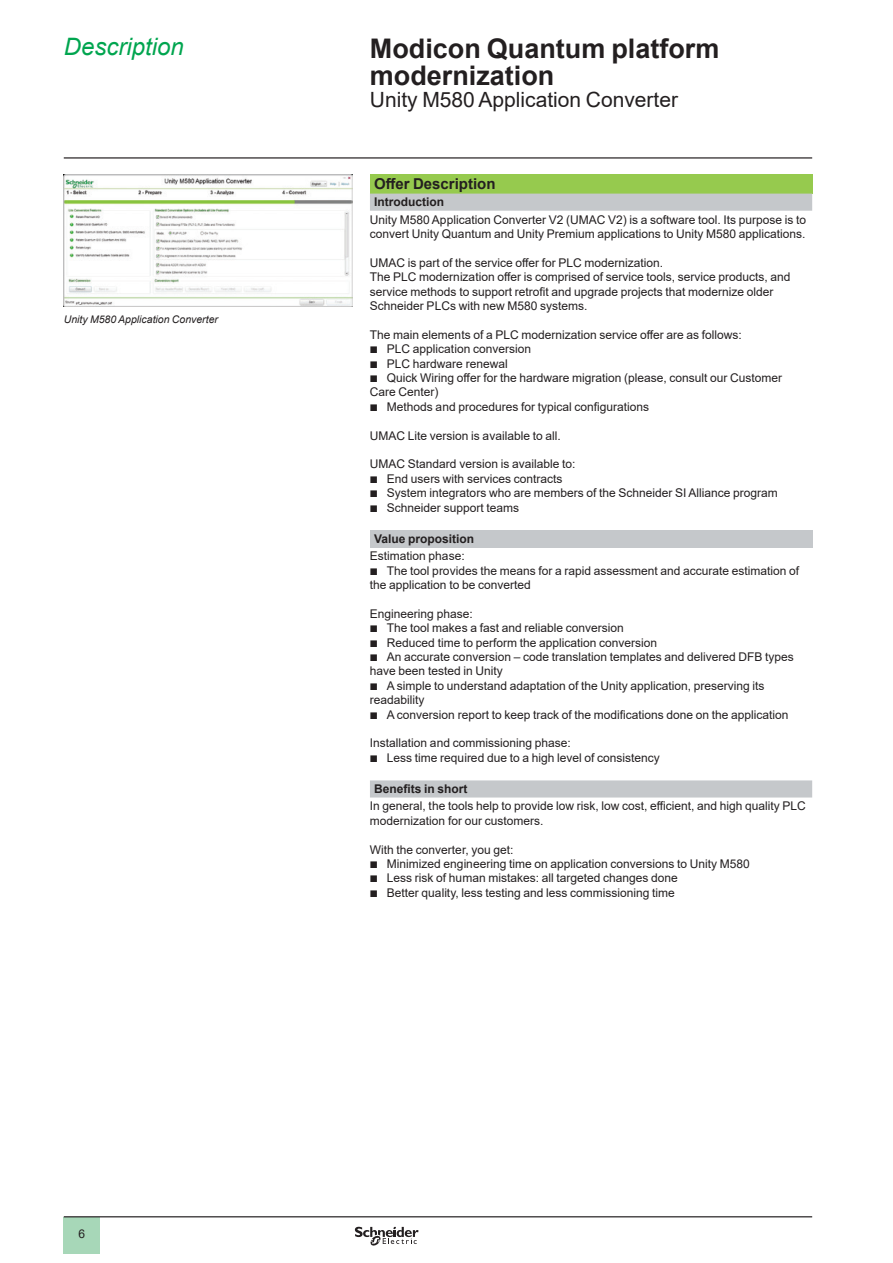
<style>
.page{position:relative;width:893px;height:1263px;background:#fff}
.page>*{position:absolute;margin:0;border:0;box-sizing:border-box;transform-origin:0 0}
._0_TitleLev1{font:700 27px/27px "Arial";color:#231f20}
._0_TopicFwd{font:italic 24px "Arial";color:#00a54f}
._0_TitleLev2Fwd{font:21px "Arial";color:#231f20}
._1_Section_3__10{font:700 15px "Arial";color:#231f20}
._1_Text__8{font:12px/14.4px "Arial";color:#231f20}
._1_Section_4__8{font:700 12px "Arial";color:#231f20}
._1_Legend___Nota__7{font:italic 10.5px "Arial";color:#231f20}
.s1{font-family:"Graph Schneider"}
</style>
<div class="page">
<hr style="left:64px;top:157px;width:748px;height:2px;background:#231f20">
<div style="left:64px;top:1217px;width:36px;height:37px;background:#a7d7b8"></div>
<hr style="left:64px;top:1216px;width:748px;height:1px;background:#231f20">
<svg style="left:355px;top:1226px;width:64px;height:20px"></svg>
<div style="left:370px;top:174px;width:442px;height:20px;background:#96ca4e"></div>
<svg style="left:370px;top:194px;width:442px;height:603px"></svg>
<div style="left:370px;top:530px;width:442px;height:17px;background:#c5c8cb"></div>
<img style="left:64px;top:174px;width:289px;height:133px">
<p class="_0_TopicFwd" style="left:64px;top:31px;width:122px">Description</p>
<p class="_1_Legend___Nota__7" style="left:64px;top:313px;width:156px">Unity M580 Application Converter</p>
<p class="_1_Text__8" style="left:79px;top:1226px;width:8px">6</p>
<p class="_0_TitleLev1" style="left:370px;top:35px;width:351px">Modicon Quantum platform modernization</p>
<p class="_0_TitleLev2Fwd" style="left:370px;top:85px;width:310px">Unity M580 Application Converter</p>
<p class="_1_Section_3__10" style="left:374px;top:173px;width:123px">Offer Description</p>
<p class="_1_Section_4__8" style="left:374px;top:194px;width:71px">Introduction</p>
<p class="_1_Text__8" style="left:370px;top:212px;width:438px">Unity M580 Application Converter V2 (UMAC V2) is a software tool. Its purpose is to convert Unity Quantum and Unity Premium applications to Unity M580 applications.</p>
<p class="_1_Text__8" style="left:370px;top:255px;width:295px">UMAC is part of the service offer for PLC modernization.</p>
<p class="_1_Text__8" style="left:370px;top:270px;width:422px">The PLC modernization offer is comprised of service tools, service products, and service methods to support retrofit and upgrade projects that modernize older<br>Schneider PLCs with new M580 systems.</p>
<p class="_1_Text__8" style="left:370px;top:327px;width:373px">The main elements of a PLC modernization service offer are as follows:</p>
<p class="_1_Text__8" style="left:370px;top:342px;width:163px"><span class="s1">b</span> PLC application conversion</p>
<p class="_1_Text__8" style="left:370px;top:356px;width:139px"><span class="s1">b</span> PLC hardware renewal</p>
<p class="_1_Text__8" style="left:370px;top:370px;width:414px"><span class="s1">b</span> Quick Wiring offer for the hardware migration (please, consult our Customer<br>Care Center)</p>
<p class="_1_Text__8" style="left:370px;top:399px;width:281px"><span class="s1">b</span> Methods and procedures for typical configurations</p>
<p class="_1_Text__8" style="left:370px;top:428px;width:192px">UMAC Lite version is available to all.</p>
<p class="_1_Text__8" style="left:370px;top:457px;width:207px">UMAC Standard version is available to:</p>
<p class="_1_Text__8" style="left:370px;top:471px;width:194px"><span class="s1">b</span> End users with services contracts</p>
<p class="_1_Text__8" style="left:370px;top:486px;width:409px"><span class="s1">b</span> System integrators who are members of the Schneider SI Alliance program</p>
<p class="_1_Text__8" style="left:370px;top:500px;width:151px"><span class="s1">b</span> Schneider support teams</p>
<p class="_1_Section_4__8" style="left:374px;top:530px;width:102px">Value proposition</p>
<p class="_1_Text__8" style="left:370px;top:549px;width:96px">Estimation phase:</p>
<p class="_1_Text__8" style="left:370px;top:563px;width:431px"><span class="s1">b</span> The tool provides the means for a rapid assessment and accurate estimation of the application to be converted</p>
<p class="_1_Text__8" style="left:370px;top:606px;width:104px">Engineering phase:</p>
<p class="_1_Text__8" style="left:370px;top:621px;width:255px"><span class="s1">b</span> The tool makes a fast and reliable conversion</p>
<p class="_1_Text__8" style="left:370px;top:635px;width:289px"><span class="s1">b</span> Reduced time to perform the application conversion</p>
<p class="_1_Text__8" style="left:370px;top:649px;width:425px"><span class="s1">b</span> An accurate conversion – code translation templates and delivered DFB types have been tested in Unity</p>
<p class="_1_Text__8" style="left:370px;top:678px;width:396px"><span class="s1">b</span> A simple to understand adaptation of the Unity application, preserving its readability</p>
<p class="_1_Text__8" style="left:370px;top:707px;width:420px"><span class="s1">b</span> A conversion report to keep track of the modifications done on the application</p>
<p class="_1_Text__8" style="left:370px;top:736px;width:202px">Installation and commissioning phase:</p>
<p class="_1_Text__8" style="left:370px;top:750px;width:291px"><span class="s1">b</span> Less time required due to a high level of consistency</p>
<p class="_1_Section_4__8" style="left:374px;top:781px;width:95px">Benefits in short</p>
<p class="_1_Text__8" style="left:370px;top:799px;width:437px">In general, the tools help to provide low risk, low cost, efficient, and high quality PLC modernization for our customers.</p>
<p class="_1_Text__8" style="left:370px;top:842px;width:145px">With the converter, you get:</p>
<p class="_1_Text__8" style="left:370px;top:856px;width:381px"><span class="s1">b</span> Minimized engineering time on application conversions to Unity M580</p>
<p class="_1_Text__8" style="left:370px;top:871px;width:309px"><span class="s1">b</span> Less risk of human mistakes: all targeted changes done</p>
<p class="_1_Text__8" style="left:370px;top:885px;width:306px"><span class="s1">b</span> Better quality, less testing and less commissioning time</p>
</div>
